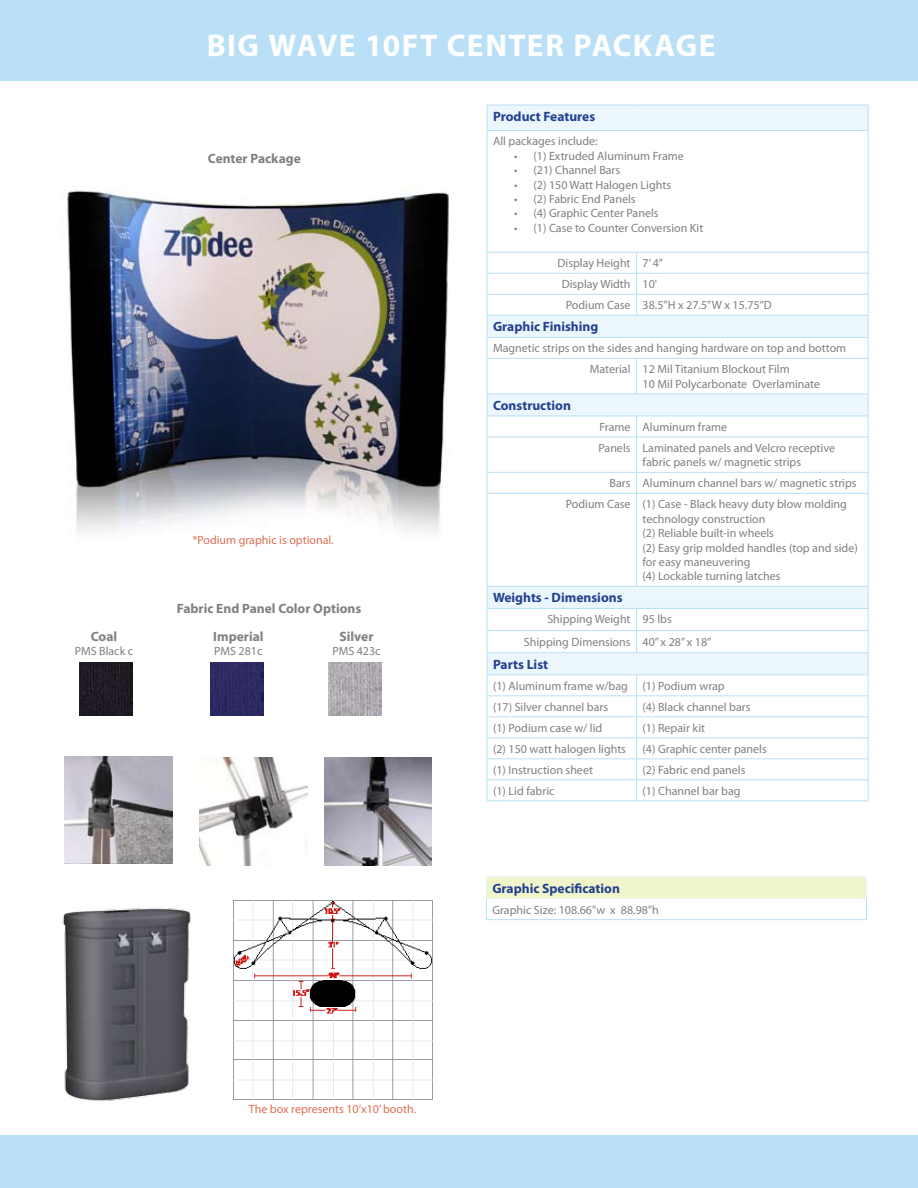
<style>
.page{position:relative;width:918px;height:1188px;background:#fff}
.page>*{position:absolute;margin:0;border:0;box-sizing:border-box;transform-origin:0 0}
.t1{font:700 31.5px "Myriad Pro";letter-spacing:.045em;color:#fff}
.t2{font:700 13.5px "Myriad Pro";color:#25408f}
.t3{font:700 13.5px "Myriad Pro";color:#807f83}
.t4{font:12px/14.4px "Myriad Pro";color:#807f83}
.t5{font:12px "Myriad Pro";color:#dd6e55}
</style>
<div class="page">
<div style="left:0;top:0;width:918px;height:81px;background:#b9e0f7"></div>
<div style="left:0;top:1135px;width:918px;height:53px;background:#b9e0f7"></div>
<img style="left:62px;top:908px;width:129px;height:193px">
<img style="left:65px;top:756px;width:108px;height:108px">
<img style="left:200px;top:757px;width:108px;height:108px">
<img style="left:324px;top:757px;width:108px;height:108px">
<img style="left:67px;top:190px;width:382px;height:342px">
<img style="left:79px;top:663px;width:53px;height:53px">
<div style="left:210px;top:663px;width:53px;height:53px;background:#2d2a63"></div>
<img style="left:328px;top:663px;width:53px;height:53px">
<div style="left:488px;top:106px;width:380px;height:24px;background:#ebf6fd"></div>
<svg style="left:488px;top:131px;width:380px;height:669px"></svg>
<svg style="left:488px;top:438px;width:380px;height:257px"></svg>
<hr style="left:487px;top:105px;width:150px;height:1px;background:#b9e0f7">
<svg style="left:487px;top:105px;width:1px;height:25px"></svg>
<hr style="left:637px;top:105px;width:232px;height:1px;background:#b9e0f7">
<svg style="left:868px;top:105px;width:1px;height:25px"></svg>
<hr style="left:487px;top:130px;width:150px;height:1px;background:#b9e0f7">
<hr style="left:487px;top:131px;width:1px;height:121px;background:#b9e0f7">
<hr style="left:637px;top:130px;width:232px;height:1px;background:#b9e0f7">
<hr style="left:868px;top:131px;width:1px;height:121px;background:#b9e0f7">
<hr style="left:487px;top:252px;width:150px;height:1px;background:#b9e0f7">
<hr style="left:637px;top:252px;width:232px;height:1px;background:#b9e0f7">
<hr style="left:487px;top:273px;width:150px;height:1px;background:#b9e0f7">
<hr style="left:637px;top:273px;width:232px;height:1px;background:#b9e0f7">
<hr style="left:487px;top:294px;width:150px;height:1px;background:#b9e0f7">
<hr style="left:637px;top:294px;width:232px;height:1px;background:#b9e0f7">
<svg style="left:636px;top:253px;width:1px;height:62px"></svg>
<hr style="left:487px;top:315px;width:150px;height:1px;background:#b9e0f7">
<hr style="left:637px;top:315px;width:232px;height:1px;background:#b9e0f7">
<hr style="left:487px;top:337px;width:150px;height:1px;background:#b9e0f7">
<svg style="left:487px;top:253px;width:1px;height:105px"></svg>
<hr style="left:637px;top:337px;width:232px;height:1px;background:#b9e0f7">
<svg style="left:868px;top:253px;width:1px;height:105px"></svg>
<hr style="left:487px;top:358px;width:150px;height:1px;background:#b9e0f7">
<hr style="left:487px;top:359px;width:1px;height:34px;background:#b9e0f7">
<hr style="left:637px;top:358px;width:232px;height:1px;background:#b9e0f7">
<hr style="left:636px;top:359px;width:1px;height:34px;background:#b9e0f7">
<hr style="left:868px;top:359px;width:1px;height:34px;background:#b9e0f7">
<hr style="left:487px;top:393px;width:150px;height:1px;background:#b9e0f7">
<hr style="left:637px;top:393px;width:232px;height:1px;background:#b9e0f7">
<hr style="left:487px;top:416px;width:150px;height:1px;background:#b9e0f7">
<svg style="left:487px;top:394px;width:1px;height:43px"></svg>
<hr style="left:637px;top:416px;width:232px;height:1px;background:#b9e0f7">
<svg style="left:636px;top:416px;width:1px;height:21px"></svg>
<svg style="left:868px;top:394px;width:1px;height:43px"></svg>
<hr style="left:487px;top:437px;width:150px;height:1px;background:#b9e0f7">
<hr style="left:487px;top:437px;width:1px;height:35px;background:#b9e0f7">
<hr style="left:637px;top:437px;width:232px;height:1px;background:#b9e0f7">
<hr style="left:636px;top:437px;width:1px;height:35px;background:#b9e0f7">
<hr style="left:868px;top:437px;width:1px;height:35px;background:#b9e0f7">
<hr style="left:487px;top:472px;width:150px;height:1px;background:#b9e0f7">
<svg style="left:487px;top:473px;width:1px;height:20px"></svg>
<hr style="left:637px;top:472px;width:232px;height:1px;background:#b9e0f7">
<svg style="left:636px;top:473px;width:1px;height:20px"></svg>
<svg style="left:868px;top:473px;width:1px;height:20px"></svg>
<hr style="left:487px;top:493px;width:150px;height:1px;background:#b9e0f7">
<hr style="left:487px;top:494px;width:1px;height:92px;background:#b9e0f7">
<hr style="left:637px;top:493px;width:232px;height:1px;background:#b9e0f7">
<hr style="left:636px;top:494px;width:1px;height:92px;background:#b9e0f7">
<hr style="left:868px;top:494px;width:1px;height:92px;background:#b9e0f7">
<hr style="left:487px;top:586px;width:150px;height:1px;background:#b9e0f7">
<hr style="left:637px;top:586px;width:232px;height:1px;background:#b9e0f7">
<hr style="left:487px;top:608px;width:150px;height:1px;background:#b9e0f7">
<hr style="left:637px;top:608px;width:232px;height:1px;background:#b9e0f7">
<hr style="left:487px;top:630px;width:150px;height:1px;background:#b9e0f7">
<hr style="left:637px;top:630px;width:232px;height:1px;background:#b9e0f7">
<svg style="left:636px;top:609px;width:1px;height:43px"></svg>
<hr style="left:487px;top:652px;width:150px;height:1px;background:#b9e0f7">
<hr style="left:637px;top:652px;width:232px;height:1px;background:#b9e0f7">
<hr style="left:487px;top:674px;width:150px;height:1px;background:#b9e0f7">
<hr style="left:637px;top:674px;width:232px;height:1px;background:#b9e0f7">
<hr style="left:487px;top:695px;width:150px;height:1px;background:#b9e0f7">
<hr style="left:637px;top:695px;width:232px;height:1px;background:#b9e0f7">
<hr style="left:487px;top:716px;width:150px;height:1px;background:#b9e0f7">
<hr style="left:637px;top:716px;width:232px;height:1px;background:#b9e0f7">
<svg style="left:487px;top:587px;width:1px;height:213px"></svg>
<svg style="left:636px;top:675px;width:1px;height:125px"></svg>
<svg style="left:868px;top:587px;width:1px;height:213px"></svg>
<hr style="left:487px;top:737px;width:150px;height:1px;background:#b9e0f7">
<hr style="left:637px;top:737px;width:232px;height:1px;background:#b9e0f7">
<hr style="left:487px;top:758px;width:150px;height:1px;background:#b9e0f7">
<hr style="left:637px;top:758px;width:232px;height:1px;background:#b9e0f7">
<hr style="left:487px;top:779px;width:150px;height:1px;background:#b9e0f7">
<hr style="left:637px;top:779px;width:232px;height:1px;background:#b9e0f7">
<hr style="left:487px;top:800px;width:150px;height:1px;background:#b9e0f7">
<hr style="left:637px;top:800px;width:232px;height:1px;background:#b9e0f7">
<div style="left:486px;top:876px;width:380px;height:23px;background:#f0f5cb"></div>
<hr style="left:486px;top:876px;width:381px;height:1px;background:#ebf6fd">
<hr style="left:486px;top:898px;width:381px;height:1px;background:#ebf6fd">
<svg style="left:486px;top:877px;width:1px;height:42px"></svg>
<svg style="left:866px;top:877px;width:1px;height:42px"></svg>
<hr style="left:486px;top:919px;width:381px;height:1px;background:#b9e0f7">
<img style="left:233px;top:901px;width:199px;height:199px">
<p class="t3" style="left:91px;top:627px;width:28px">Coal</p>
<p class="t4" style="left:75px;top:644px;width:60px">PMS Black c</p>
<h1 class="t1" style="left:207px;top:25px;width:387px">big wave 10ft center PAC</h1>
<h1 class="t1" style="left:633px;top:25px;width:43px">KAGE</h1>
<p class="t3" style="left:208px;top:149px;width:94px">Center Package</p>
<p class="t5" style="left:192px;top:533px;width:143px">*Podium graphic is optional.</p>
<p class="t3" style="left:177px;top:600px;width:186px">Fabric End Panel Color Options</p>
<p class="t3" style="left:213px;top:627px;width:52px">Imperial</p>
<p class="t4" style="left:214px;top:644px;width:50px">PMS 281c</p>
<p class="t3" style="left:340px;top:627px;width:35px">Silver</p>
<p class="t4" style="left:332px;top:644px;width:50px">PMS 423c</p>
<p class="t2" style="left:493px;top:108px;width:104px">Product Features</p>
<p class="t4" style="left:493px;top:134px;width:106px">All packages include:</p>
<p class="t4" style="left:514px;top:148px;width:171px">• (1) Extruded Aluminum Frame</p>
<p class="t4" style="left:514px;top:163px;width:108px">• (21) Channel Bars</p>
<p class="t4" style="left:514px;top:177px;width:159px">• (2) 150 Watt Halogen Lights</p>
<p class="t4" style="left:514px;top:192px;width:123px">• (2) Fabric End Panels</p>
<p class="t4" style="left:514px;top:206px;width:146px">• (4) Graphic Center Panels</p>
<p class="t4" style="left:514px;top:220px;width:191px">• (1) Case to Counter Conversion Kit</p>
<p class="t4" style="left:558px;top:256px;width:107px">Display Height 7’ 4”</p>
<p class="t4" style="left:562px;top:277px;width:97px">Display Width 10'</p>
<p class="t4" style="left:566px;top:298px;width:208px">Podium Case 38.5”H x 27.5”W x 15.75”D</p>
<p class="t2" style="left:493px;top:318px;width:107px">Graphic Finishing</p>
<p class="t4" style="left:590px;top:338px;width:258px;line-height:21px;text-indent:-97px">Magnetic strips on the sides and hanging hardware on top and bottom<br>Material 12 Mil Titanium Blockout Film</p>
<p class="t4" style="left:643px;top:376px;width:179px">10 Mil Polycarbonate Overlaminate</p>
<p class="t2" style="left:493px;top:397px;width:79px">Construction</p>
<p class="t4" style="left:598px;top:416px;width:238px;line-height:21px">Frame Aluminum frame<br>Panels Laminated panels and Velcro receptive</p>
<p class="t4" style="left:643px;top:455px;width:160px">fabric panels w/ magnetic strips</p>
<p class="t4" style="left:610px;top:476px;width:249px">Bars Aluminum channel bars w/ magnetic strips</p>
<p class="t4" style="left:566px;top:497px;width:283px">Podium Case (1) Case - Black heavy duty blow molding</p>
<p class="t4" style="left:643px;top:511px;width:217px">technology construction<br>(2) Reliable built-in wheels<br>(2) Easy grip molded handles (top and side) for easy maneuvering<br>(4) Lockable turning latches</p>
<p class="t2" style="left:493px;top:589px;width:131px">Weights - Dimensions</p>
<p class="t4" style="left:524px;top:608px;width:189px;line-height:22.2px;text-indent:24px">Shipping Weight 95 lbs<br>Shipping Dimensions 40” x 28” x 18”</p>
<p class="t2" style="left:493px;top:655px;width:57px">Parts List</p>
<p class="t4" style="left:493px;top:675px;width:233px;line-height:21px">(1) Aluminum frame w/bag (1) Podium wrap (17) Silver channel bars</p>
<p class="t4" style="left:643px;top:699px;width:109px">(4) Black channel bars</p>
<p class="t4" style="left:493px;top:720px;width:111px">(1) Podium case w/ lid</p>
<p class="t4" style="left:643px;top:720px;width:64px">(1) Repair kit</p>
<p class="t4" style="left:493px;top:741px;width:135px">(2) 150 watt halogen lights</p>
<p class="t4" style="left:643px;top:741px;width:126px">(4) Graphic center panels</p>
<p class="t4" style="left:493px;top:762px;width:101px">(1) Instruction sheet</p>
<p class="t4" style="left:643px;top:762px;width:104px">(2) Fabric end panels</p>
<p class="t4" style="left:493px;top:783px;width:63px">(1) Lid fabric</p>
<p class="t4" style="left:643px;top:783px;width:100px">(1) Channel bar bag</p>
<p class="t2" style="left:492px;top:879px;width:129px">Graphic Specification</p>
<p class="t4" style="left:492px;top:902px;width:168px">Graphic Size: 108.66"w x 88.98"h</p>
<p class="t5" style="left:249px;top:1102px;width:169px">The box represents 10’x10’ booth.</p>
</div>
